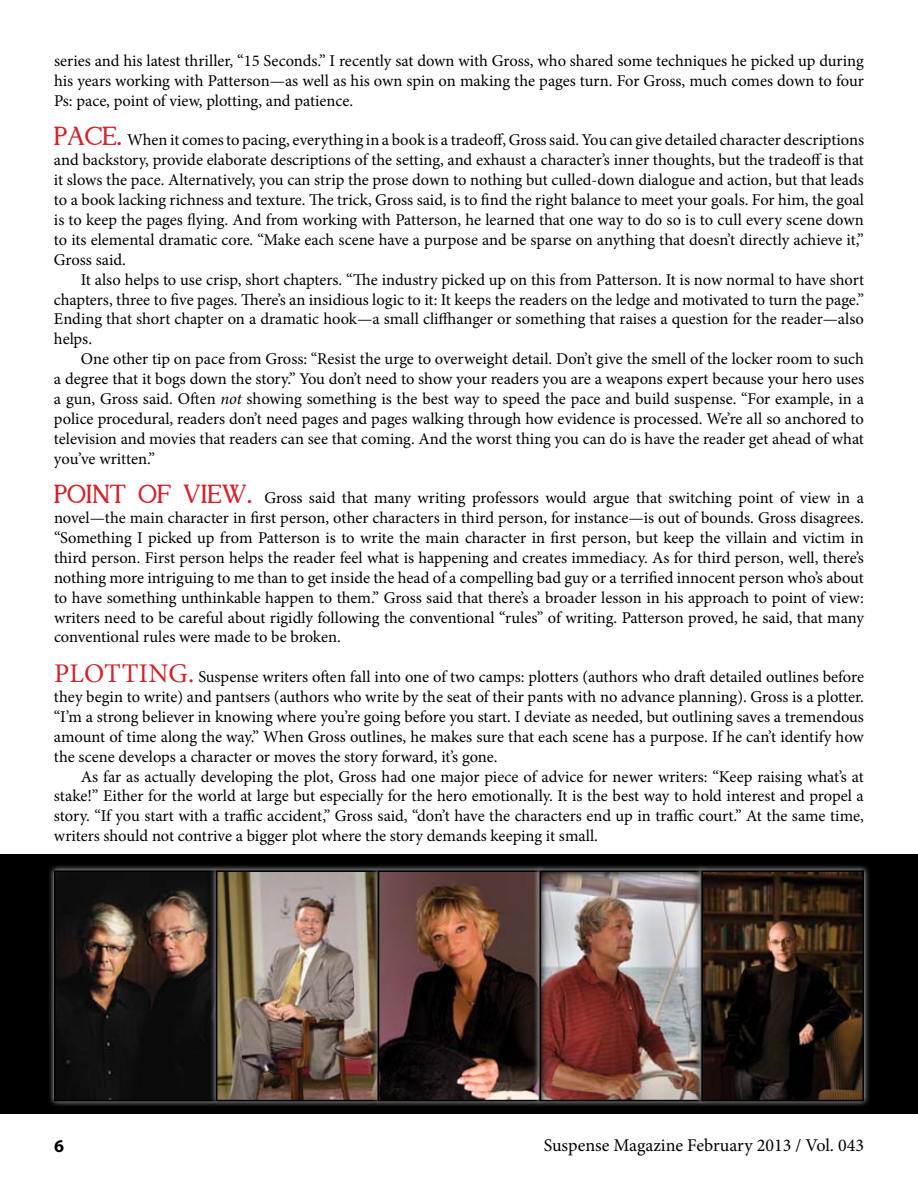
<style>
.page{position:relative;width:918px;height:1188px;background:#fff}
.page>*{position:absolute;margin:0;border:0;box-sizing:border-box;transform-origin:0 0}
.t1{font:27px "Minion Pro";color:#d2232a}
.t2{font:18px "Minion Pro";color:#000}
.t3{font:700 18px "Myriad Pro";color:#000}
.t4{font:16.5px/20px "Minion Pro";letter-spacing:-.005em;color:#000;text-align:justify}
.s1{font-family:"Toplar";font-weight:700;font-size:27px;color:#d2232a}
.s2{font-style:italic}
.s3{font-size:27px;color:#d2232a}
</style>
<div class="page">
<div style="left:0;top:854px;width:918px;height:260px;background:#000"></div>
<div style="left:48px;top:864px;width:175px;height:243px;background:#fff;opacity:.75"></div>
<img style="left:57px;top:873px;width:153px;height:225px">
<div style="left:54px;top:870px;width:163px;height:231px;border:2px solid #000"></div>
<div style="left:210px;top:864px;width:174px;height:243px;background:#fff;opacity:.75"></div>
<div style="left:216px;top:870px;width:162px;height:231px;border:2px solid #000"></div>
<div style="left:372px;top:864px;width:174px;height:243px;background:#fff;opacity:.75"></div>
<div style="left:378px;top:870px;width:162px;height:231px;border:2px solid #000"></div>
<div style="left:534px;top:864px;width:174px;height:243px;background:#fff;opacity:.75"></div>
<div style="left:540px;top:870px;width:162px;height:231px;border:2px solid #000"></div>
<div style="left:695px;top:864px;width:175px;height:243px;background:#fff;opacity:.75"></div>
<div style="left:701px;top:870px;width:163px;height:231px;border:2px solid #000"></div>
<p class="t4" style="left:54px;top:51px;width:811px">series and his latest thriller, “15 Seconds.” I recently sat down with Gross, who shared some techniques he picked up during his years working with Patterson—as well as his own spin on making the pages turn. For Gross, much comes down to four Ps: pace, point of view, plotting, and patience.</p>
<p class="t4" style="left:54px;top:130px;width:812px"><span class="s1">PACE.</span> When it comes to pacing, everything in a book is a tradeoff, Gross said. You can give detailed character descriptions and backstory, provide elaborate descriptions of the setting, and exhaust a character’s inner thoughts, but the tradeoff is that it slows the pace. Alternatively, you can strip the prose down to nothing but culled-down dialogue and action, but that leads to a book lacking richness and texture. The trick, Gross said, is to find the right balance to meet your goals. For him, the goal is to keep the pages flying. And from working with Patterson, he learned that one way to do so is to cull every scene down to its elemental dramatic core. “Make each scene have a purpose and be sparse on anything that doesn’t directly achieve it,” Gross said.</p>
<p class="t4" style="left:54px;top:270px;width:812px;text-indent:27px">It also helps to use crisp, short chapters. “The industry picked up on this from Patterson. It is now normal to have short chapters, three to five pages. There’s an insidious logic to it: It keeps the readers on the ledge and motivated to turn the page.” Ending that short chapter on a dramatic hook—a small cliffhanger or something that raises a question for the reader—also helps.</p>
<p class="t4" style="left:54px;top:349px;width:812px;text-indent:27px">One other tip on pace from Gross: “Resist the urge to overweight detail. Don’t give the smell of the locker room to such a degree that it bogs down the story.” You don’t need to show your readers you are a weapons expert because your hero uses a gun, Gross said. Often <span class="s2">not</span> showing something is the best way to speed the pace and build suspense. “For example, in a police procedural, readers don’t need pages and pages walking through how evidence is processed. We’re all so anchored to television and movies that readers can see that coming. And the worst thing you can do is have the reader get ahead of what you’ve written.”</p>
<p class="t4" style="left:54px;top:488px;width:812px"><span class="s1">POINT OF VIEW.</span> Gross said that many writing professors would argue that switching point of view in a novel—the main character in first person, other characters in third person, for instance—is out of bounds. Gross disagrees. “Something I picked up from Patterson is to write the main character in first person, but keep the villain and victim in third person. First person helps the reader feel what is happening and creates immediacy. As for third person, well, there’s nothing more intriguing to me than to get inside the head of a compelling bad guy or a terrified innocent person who’s about to have something unthinkable happen to them.” Gross said that there’s a broader lesson in his approach to point of view: writers need to be careful about rigidly following the conventional “rules” of writing. Patterson proved, he said, that many conventional rules were made to be broken.</p>
<h1 class="t1" style="left:54px;top:655px;width:34px">Plotting</h1>
<p class="t4" style="left:54px;top:667px;width:812px;text-indent:134px"><span class="s3">.</span> Suspense writers often fall into one of two camps: plotters (authors who draft detailed outlines before they begin to write) and pantsers (authors who write by the seat of their pants with no advance planning). Gross is a plotter. “I’m a strong believer in knowing where you’re going before you start. I deviate as needed, but outlining saves a tremendous amount of time along the way.” When Gross outlines, he makes sure that each scene has a purpose. If he can’t identify how the scene develops a character or moves the story forward, it’s gone.</p>
<p class="t4" style="left:54px;top:766px;width:811px;text-indent:27px">As far as actually developing the plot, Gross had one major piece of advice for newer writers: “Keep raising what’s at stake!” Either for the world at large but especially for the hero emotionally. It is the best way to hold interest and propel a story. “If you start with a traffic accident,” Gross said, “don’t have the characters end up in traffic court.” At the same time, writers should not contrive a bigger plot where the story demands keeping it small.</p>
<p class="t3" style="left:54px;top:1134px;width:11px">6</p>
<p class="t2" style="left:544px;top:1133px;width:322px">Suspense Magazine February 2013 / Vol. 043</p>
</div>
